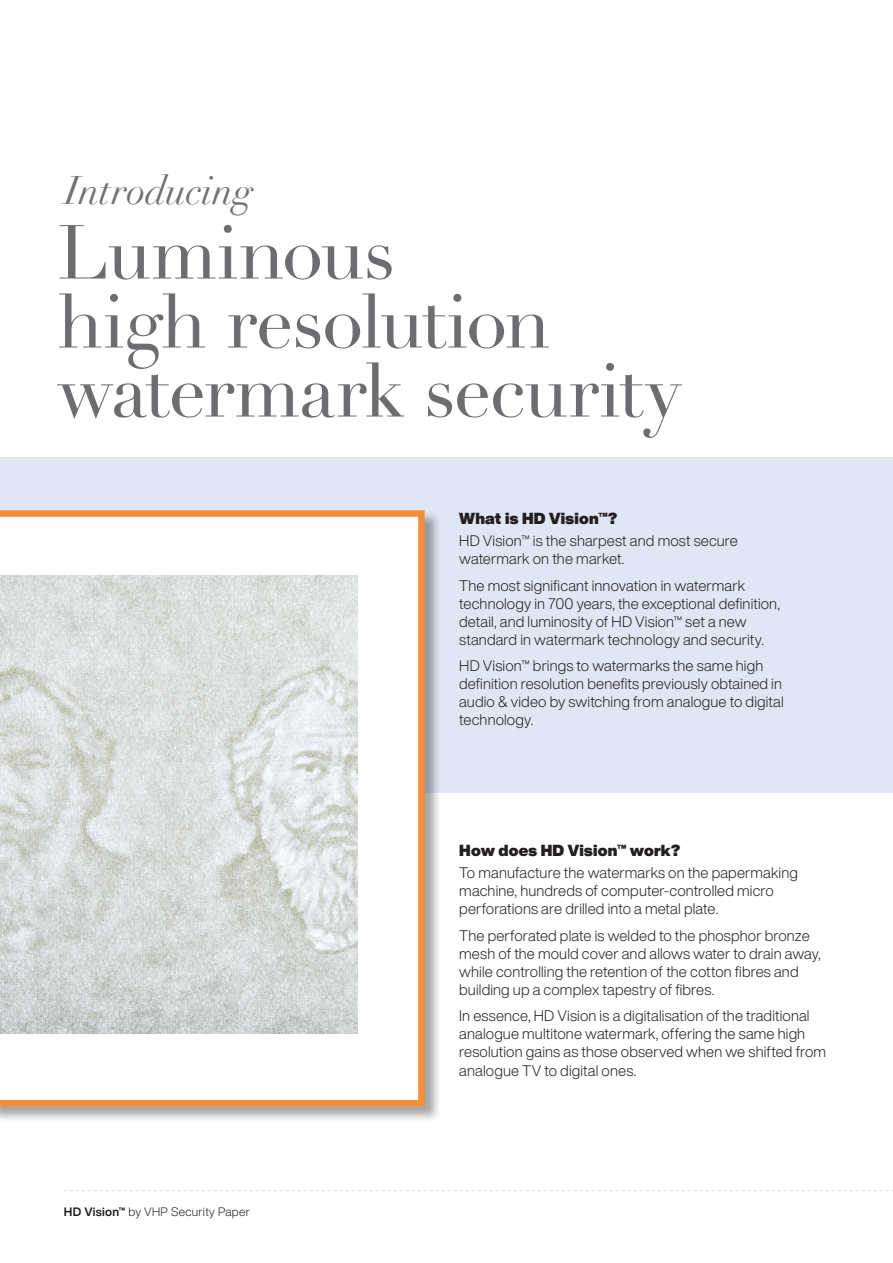
<style>
.page{position:relative;width:893px;height:1263px;background:#fff}
.page>*{position:absolute;margin:0;border:0;box-sizing:border-box;transform-origin:0 0}
.t1{font:75px/69px "Didot";letter-spacing:-.02em;color:#6c6d70}
.t2{font:italic 39px "Didot";letter-spacing:-.005em;color:#717074}
.t3{font:900 expanded 15.75px "Helvetica Now Display";letter-spacing:.015em;color:#231f20}
.t4{font:300 15px/18px "Helvetica Now Display";letter-spacing:.01em;color:#231f20}
.t5{font:300 12px "Helvetica Now Display";letter-spacing:.025em;color:#231f20}
.s1{font-weight:700}
</style>
<div class="page">
<div style="left:0;top:457px;width:893px;height:336px;background:#e0e7f4"></div>
<div style="left:0;top:510px;width:442px;height:613px;background:#231f20;opacity:.4"></div>
<svg style="left:0;top:510px;width:425px;height:596px"></svg>
<img style="left:0;top:575px;width:357px;height:458px">
<svg style="left:64px;top:1190px;width:829px;height:1px"></svg>
<h2 class="t2" style="left:65px;top:167px;width:190px">Introducing</h2>
<h1 class="t1" style="left:57px;top:220px;width:625px">Luminous<br>high resolution watermark security</h1>
<p class="t3" style="left:459px;top:507px;width:160px">What is HD Vision™?</p>
<p class="t4" style="left:459px;top:532px;width:280px">HD Vision™ is the sharpest and most secure watermark on the market.</p>
<p class="t4" style="left:459px;top:576px;width:322px">The most significant innovation in watermark technology in 700 years, the exceptional definition, detail, and luminosity of HD Vision™ set a new standard in watermark technology and security.</p>
<p class="t4" style="left:459px;top:657px;width:326px">HD Vision™ brings to watermarks the same high definition resolution benefits previously obtained in audio &amp; video by switching from analogue to digital technology.</p>
<p class="t5" style="left:64px;top:1203px;width:188px"><span class="s1">HD Vision™</span> by VHP Security Paper</p>
<p class="t3" style="left:459px;top:839px;width:222px">How does HD Vision™ work?</p>
<p class="t4" style="left:459px;top:863px;width:340px">To manufacture the watermarks on the papermaking machine, hundreds of computer-controlled micro perforations are drilled into a metal plate.</p>
<p class="t4" style="left:459px;top:926px;width:363px">The perforated plate is welded to the phosphor bronze mesh of the mould cover and allows water to drain away, while controlling the retention of the cotton fibres and building up a complex tapestry of fibres.</p>
<p class="t4" style="left:459px;top:1006px;width:368px">In essence, HD Vision is a digitalisation of the traditional analogue multitone watermark, offering the same high resolution gains as those observed when we shifted from analogue TV to digital ones.</p>
</div>
